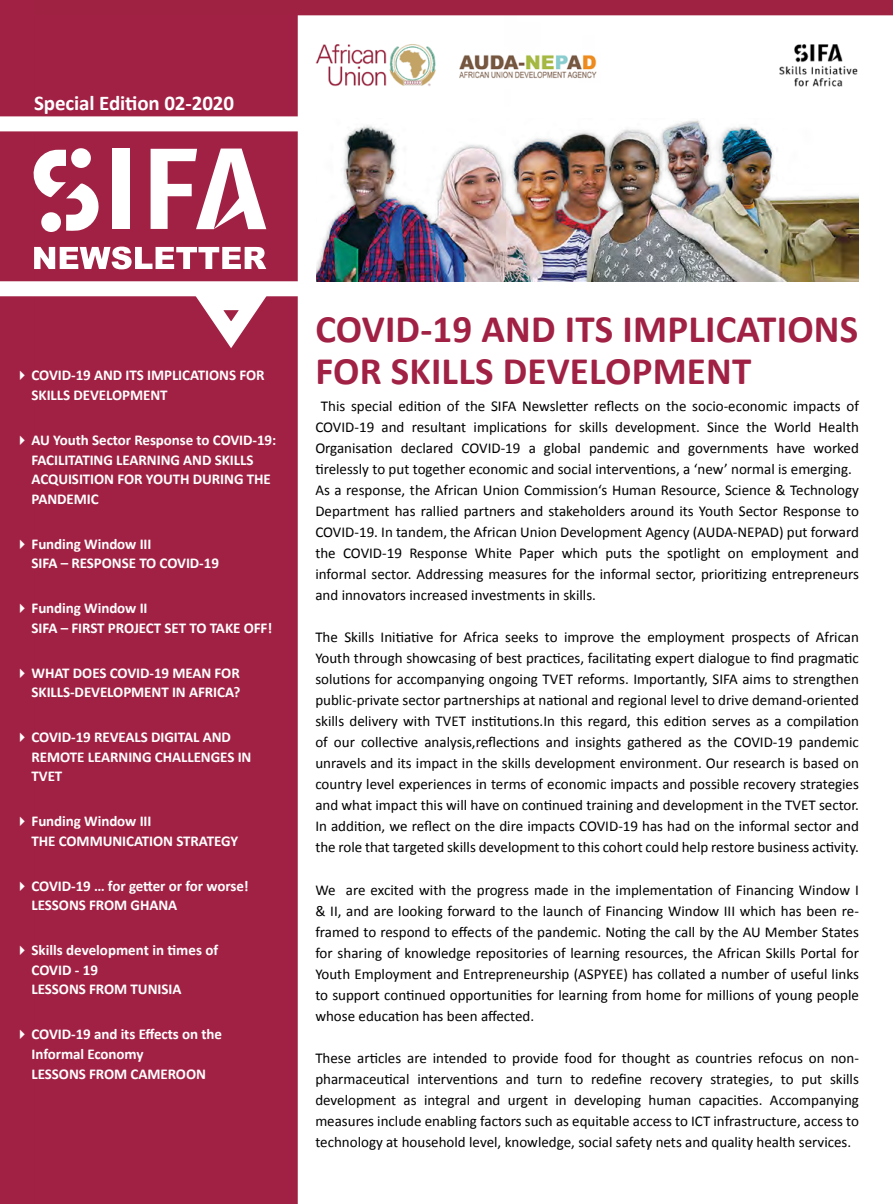
<style>
.page{position:relative;width:893px;height:1204px;background:#fff}
.page>*{position:absolute;margin:0;border:0;box-sizing:border-box;transform-origin:0 0}
.t1{font:700 39px/42px "Calibri";letter-spacing:.005em;color:#a12144}
.t2{font:700 21px "Calibri";letter-spacing:-.005em;color:#fff}
.t3{font:15px/21px "Calibri";color:#000;text-align:justify}
.t4{font:700 15px/19.5px "Calibri";letter-spacing:-.005em;color:#fff}
</style>
<div class="page">
<img style="left:754px;top:15px;width:126px;height:72px">
<div style="left:34px;top:15px;width:264px;height:1188px;background:#a12144"></div>
<img style="left:314px;top:15px;width:372px;height:72px">
<svg style="left:181px;top:296px;width:100px;height:60px"></svg>
<img style="left:316px;top:120px;width:543px;height:161px">
<div style="left:34px;top:0;width:859px;height:15px;background:#9f2242"></div>
<div style="left:0;top:0;width:34px;height:1203px;background:#a02143"></div>
<svg style="left:33px;top:150px;width:66px;height:81px"></svg>
<div style="left:71px;top:148px;width:20px;height:20px;background:#fff;border-radius:50%"></div>
<div style="left:41px;top:212px;width:20px;height:20px;background:#fff;border-radius:50%"></div>
<div style="left:112px;top:149px;width:17px;height:80px;background:#fff"></div>
<svg style="left:151px;top:148px;width:115px;height:81px"></svg>
<svg style="left:34px;top:246px;width:232px;height:23px"></svg>
<div style="left:0;top:116px;width:306px;height:15px;background:#fff"></div>
<div style="left:0;top:281px;width:306px;height:15px;background:#fff"></div>
<h2 class="t2" style="left:34px;top:88px;width:202px">Special Edition 02-2020</h2>
<p class="t4" style="left:32px;top:365px;width:235px">COVID-19 AND ITS IMPLICATIONS FOR<br>SKILLS DEVELOPMENT</p>
<p class="t4" style="left:32px;top:430px;width:246px">AU Youth Sector Response to COVID-19:<br>FACILITATING LEARNING AND SKILLS<br>ACQUISITION FOR YOUTH DURING THE<br>PANDEMIC</p>
<p class="t4" style="left:32px;top:533px;width:189px">Funding Window III<br>SIFA – RESPONSE TO COVID-19</p>
<p class="t4" style="left:32px;top:598px;width:242px">Funding Window II<br>SIFA – FIRST PROJECT SET TO TAKE OFF!</p>
<p class="t4" style="left:32px;top:662px;width:210px">WHAT DOES COVID-19 MEAN FOR<br>SKILLS-DEVELOPMENT IN AFRICA?</p>
<p class="t4" style="left:32px;top:727px;width:221px">COVID-19 REVEALS DIGITAL AND<br>REMOTE LEARNING CHALLENGES IN<br>TVET</p>
<p class="t4" style="left:32px;top:811px;width:208px">Funding Window III<br>THE COMMUNICATION STRATEGY</p>
<p class="t4" style="left:32px;top:875px;width:219px">COVID-19 … for getter or for worse!<br>LESSONS FROM GHANA</p>
<p class="t4" style="left:32px;top:940px;width:188px">Skills development in times of<br>COVID - 19<br>LESSONS FROM TUNISIA</p>
<p class="t4" style="left:32px;top:1024px;width:192px">COVID-19 and its Effects on the<br>Informal Economy<br>LESSONS FROM CAMEROON</p>
<h1 class="t1" style="left:315px;top:306px;width:544px">COVID-19 AND ITS IMPLICATIONS<br>FOR SKILLS DEVELOPMENT</h1>
<p class="t3" style="left:315px;top:395px;width:545px;text-align:left;text-indent:6px">This special edition of the SIFA Newsletter reflects on the socio-economic impacts of COVID-19 and resultant implications for skills development. Since the World Health Organisation declared COVID-19 a global pandemic and governments have worked tirelessly to put together economic and social interventions, a ‘new’ normal is emerging.<br>As a response, the African Union Commission‘s Human Resource, Science &amp; Technology Department has rallied partners and stakeholders around its Youth Sector Response to COVID-19. In tandem, the African Union Development Agency (AUDA-NEPAD) put forward the COVID-19 Response White Paper which puts the spotlight on employment and informal sector. Addressing measures for the informal sector, prioritizing entrepreneurs and innovators increased investments in skills.</p>
<p class="t3" style="left:315px;top:626px;width:545px">The Skills Initiative for Africa seeks to improve the employment prospects of African Youth through showcasing of best practices, facilitating expert dialogue to find pragmatic solutions for accompanying ongoing TVET reforms. Importantly, SIFA aims to strengthen public-private sector partnerships at national and regional level to drive demand-oriented skills delivery with TVET institutions.In this regard, this edition serves as a compilation of our collective analysis,reflections and insights gathered as the COVID-19 pandemic unravels and its impact in the skills development environment. Our research is based on country level experiences in terms of economic impacts and possible recovery strategies and what impact this will have on continued training and development in the TVET sector.<br>In addition, we reflect on the dire impacts COVID-19 has had on the informal sector and the role that targeted skills development to this cohort could help restore business activity.</p>
<p class="t3" style="left:315px;top:878px;width:545px">We are excited with the progress made in the implementation of Financing Window I &amp; II, and are looking forward to the launch of Financing Window III which has been re&shy;framed to respond to effects of the pandemic. Noting the call by the AU Member States for sharing of knowledge repositories of learning resources, the African Skills Portal for Youth Employment and Entrepreneurship (ASPYEE) has collated a number of useful links to support continued opportunities for learning from home for millions of young people whose education has been affected.</p>
<p class="t3" style="left:315px;top:1046px;width:545px">These articles are intended to provide food for thought as countries refocus on non&shy;pharmaceutical interventions and turn to redefine recovery strategies, to put skills development as integral and urgent in developing human capacities. Accompanying measures include enabling factors such as equitable access to ICT infrastructure, access to technology at household level, knowledge, social safety nets and quality health services.</p>
</div>
